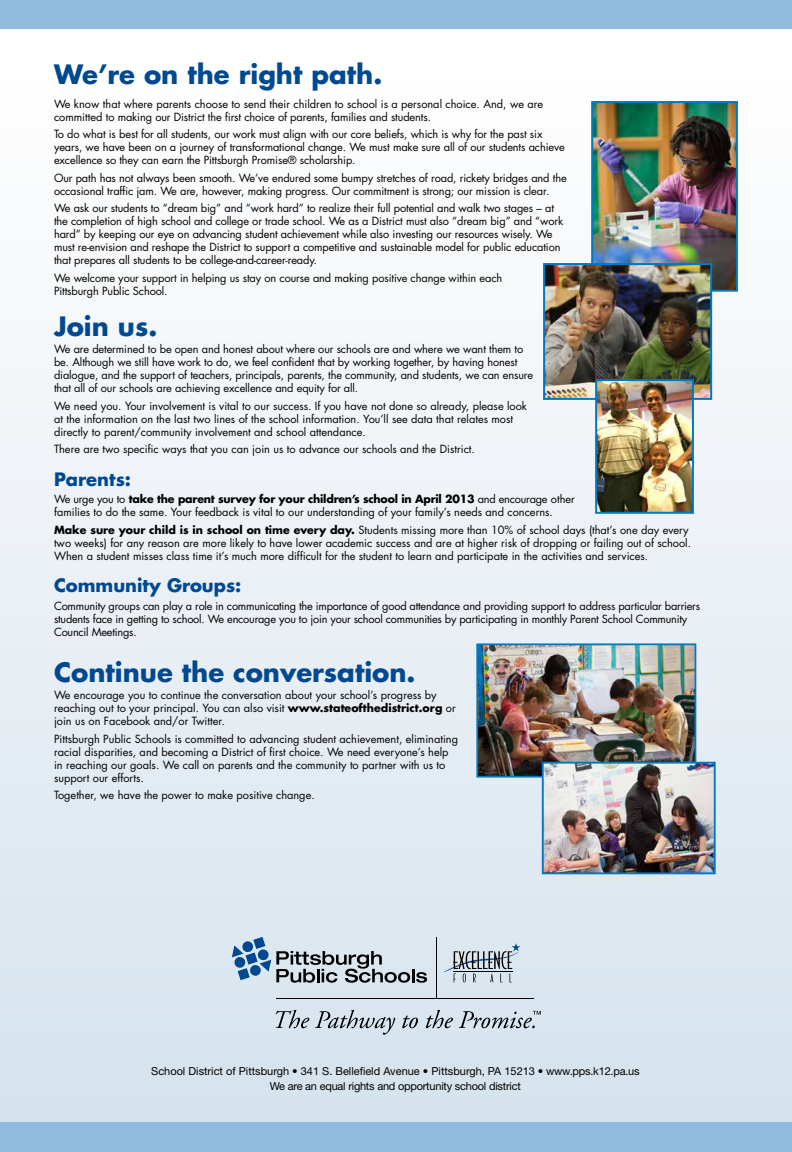
<style>
.page{position:relative;width:792px;height:1152px;background:#fff}
.page>*{position:absolute;margin:0;border:0;box-sizing:border-box;transform-origin:0 0}
.t1{font:700 26px "Futura";color:#004990}
.t2{font:700 18px "Futura";color:#004990}
.t3{font:11px/13px "Futura";letter-spacing:-.01em;color:#000}
.t4{font:11px/15px "Helvetica Neue";letter-spacing:-.02em;color:#000;text-align:center}
.s1{font-weight:700}
</style>
<div class="page">
<div style="left:0;top:0;width:792px;height:1152px;background:linear-gradient(to bottom,#fff,#d5e2ec)"></div>
<svg style="left:443px;top:943px;width:77px;height:39px"></svg>
<hr style="left:436px;top:937px;width:1px;height:61px;background:#000">
<hr style="left:276px;top:998px;width:257px;height:1px;background:#000">
<svg style="left:232px;top:937px;width:195px;height:46px"></svg>
<svg style="left:276px;top:1010px;width:33px;height:18px"></svg>
<svg style="left:315px;top:1010px;width:80px;height:25px"></svg>
<svg style="left:402px;top:1015px;width:16px;height:13px"></svg>
<svg style="left:426px;top:1010px;width:27px;height:18px"></svg>
<svg style="left:459px;top:1011px;width:82px;height:17px"></svg>
<div style="left:0;top:0;width:792px;height:28px;background:#90bade"></div>
<div style="left:0;top:1122px;width:792px;height:30px;background:#90bade"></div>
<img style="left:594px;top:104px;width:141px;height:185px">
<div style="left:591px;top:101px;width:147px;height:191px;border:2px solid #0079c1"></div>
<img style="left:546px;top:266px;width:163px;height:131px">
<div style="left:543px;top:263px;width:169px;height:137px;border:2px solid #0079c1"></div>
<img style="left:598px;top:382px;width:93px;height:129px">
<div style="left:595px;top:379px;width:99px;height:135px;border:2px solid #0079c1"></div>
<img style="left:479px;top:646px;width:214px;height:129px">
<div style="left:476px;top:643px;width:220px;height:135px;border:2px solid #0079c1"></div>
<img style="left:545px;top:765px;width:168px;height:106px">
<div style="left:542px;top:762px;width:174px;height:112px;border:2px solid #0079c1"></div>
<h1 class="t1" style="left:54px;top:57px;width:330px">We’re on the right path.</h1>
<p class="t3" style="left:54px;top:97px;width:491px">We know that where parents choose to send their children to school is a personal choice. And, we are committed to making our District the first choice of parents, families and students.</p>
<p class="t3" style="left:54px;top:127px;width:512px">To do what is best for all students, our work must align with our core beliefs, which is why for the past six years, we have been on a journey of transformational change. We must make sure all of our students achieve excellence so they can earn the Pittsburgh Promise® scholarship.</p>
<p class="t3" style="left:54px;top:171px;width:514px">Our path has not always been smooth. We’ve endured some bumpy stretches of road, rickety bridges and the occasional traffic jam. We are, however, making progress. Our commitment is strong; our mission is clear.</p>
<p class="t3" style="left:54px;top:201px;width:511px">We ask our students to “dream big” and “work hard” to realize their full potential and walk two stages – at the completion of high school and college or trade school. We as a District must also “dream big” and “work hard” by keeping our eye on advancing student achievement while also investing our resources wisely. We must re-envision and reshape the District to support a competitive and sustainable model for public education that prepares all students to be college-and-career-ready.</p>
<p class="t3" style="left:54px;top:271px;width:450px">We welcome your support in helping us stay on course and making positive change within each<br>Pittsburgh Public School.</p>
<h1 class="t1" style="left:54px;top:308px;width:105px">Join us.</h1>
<p class="t3" style="left:54px;top:343px;width:481px">We are determined to be open and honest about where our schools are and where we want them to be. Although we still have work to do, we feel confident that by working together, by having honest dialogue, and the support of teachers, principals, parents, the community, and students, we can ensure that all of our schools are achieving excellence and equity for all.</p>
<p class="t3" style="left:54px;top:399px;width:475px">We need you. Your involvement is vital to our success. If you have not done so already, please look at the information on the last two lines of the school information. You’ll see data that relates most directly to parent/community involvement and school attendance.</p>
<p class="t3" style="left:54px;top:443px;width:422px">There are two specific ways that you can join us to advance our schools and the District.</p>
<h2 class="t2" style="left:54px;top:466px;width:79px">Parents:</h2>
<p class="t3" style="left:54px;top:492px;width:522px">We urge you to <span class="s1">take the parent survey for your children’s school in April 2013</span> and encourage other families to do the same. Your feedback is vital to our understanding of your family’s needs and concerns.</p>
<p class="t3" style="left:54px;top:523px;width:639px"><span class="s1">Make sure your child is in school on time every day.</span> Students missing more than 10% of school days (that’s one day every two weeks) for any reason are more likely to have lower academic success and are at higher risk of dropping or failing out of school.<br>When a student misses class time it’s much more difficult for the student to learn and participate in the activities and services.</p>
<h2 class="t2" style="left:54px;top:573px;width:189px">Community Groups:</h2>
<p class="t3" style="left:54px;top:599px;width:648px">Community groups can play a role in communicating the importance of good attendance and providing support to address particular barriers students face in getting to school. We encourage you to join your school communities by participating in monthly Parent School Community<br>Council Meetings.</p>
<h1 class="t1" style="left:54px;top:654px;width:363px">Continue the conversation.</h1>
<p class="t3" style="left:54px;top:688px;width:403px">We encourage you to continue the conversation about your school’s progress by reaching out to your principal. You can also visit <span class="s1">www.stateofthedistrict.org</span> or join us on Facebook and/or Twitter.</p>
<p class="t3" style="left:54px;top:732px;width:406px">Pittsburgh Public Schools is committed to advancing student achievement, eliminating racial disparities, and becoming a District of first choice. We need everyone’s help in reaching our goals. We call on parents and the community to partner with us to support our efforts.</p>
<p class="t3" style="left:54px;top:788px;width:262px">Together, we have the power to make positive change.</p>
<p class="t4" style="left:151px;top:1063px;width:490px">School District of Pittsburgh • 341 S. Bellefield Avenue • Pittsburgh, PA 15213 • www.pps.k12.pa.us<br>We are an equal rights and opportunity school district</p>
</div>
